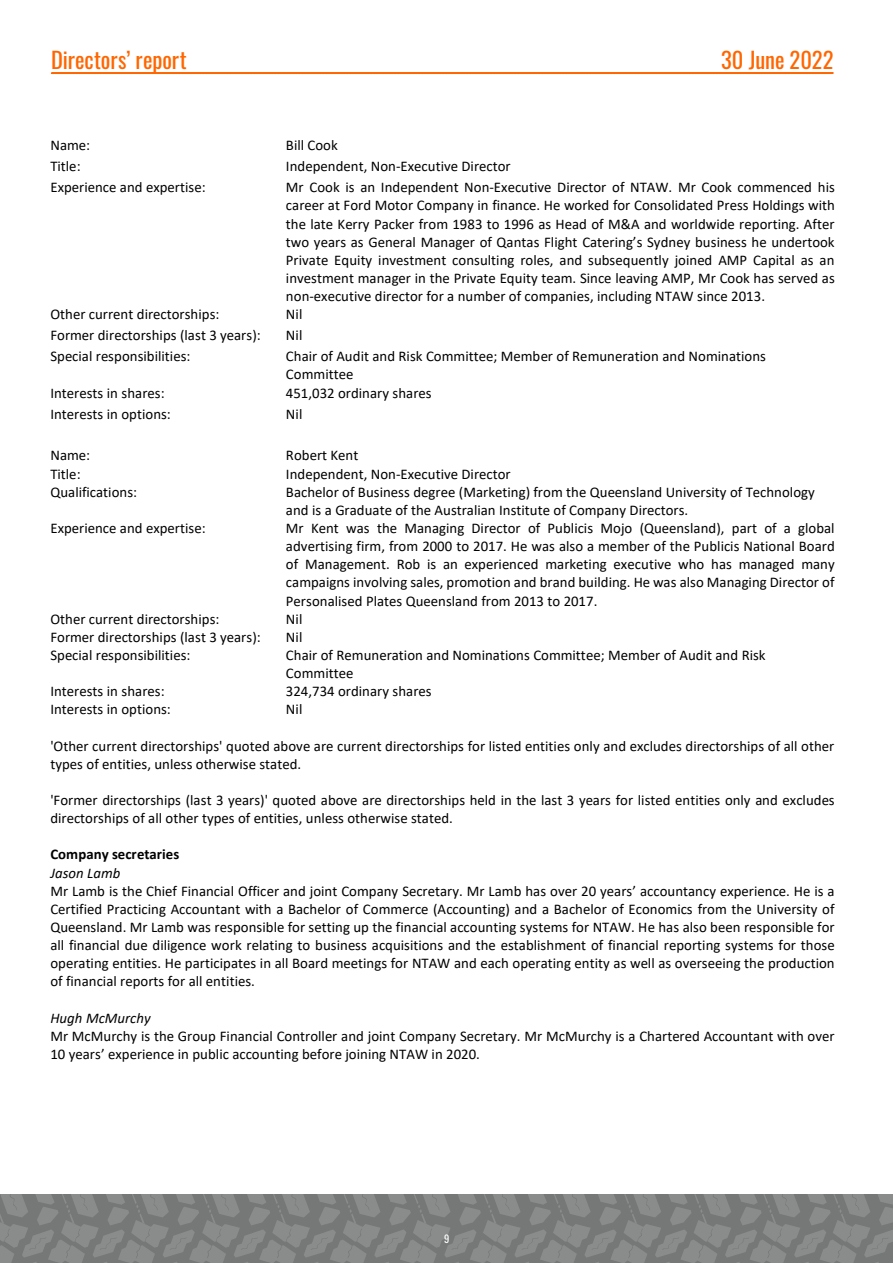
<style>
.page{position:relative;width:893px;height:1263px;background:#fff}
.page>*{position:absolute;margin:0;border:0;box-sizing:border-box;transform-origin:0 0}
.t1{font:22.5px "Oswald";color:#f60}
.t2{font:14.85px/18.1px "Calibri";color:#000}
.t3{font:italic 14.85px "Calibri";letter-spacing:.005em;color:#000}
.t4{font:700 14.85px "Calibri";letter-spacing:.005em;color:#000}
.t5{font:10.5px "Oswald";color:#fff}
</style>
<div class="page">
<hr style="left:51px;top:72px;width:783px;height:2px;background:#ff6804">
<svg style="left:0;top:1195px;width:893px;height:68px;background:#7f8181"></svg>
<h1 class="t1" style="left:51px;top:39px;width:137px">Directors’ report</h1>
<h1 class="t1" style="left:721px;top:39px;width:114px">30 June 2022</h1>
<p class="t2" style="left:50px;top:136px;width:41px">Name:</p>
<p class="t2" style="left:286px;top:136px;width:53px">Bill Cook</p>
<p class="t2" style="left:50px;top:157px;width:32px">Title:</p>
<p class="t2" style="left:286px;top:157px;width:226px">Independent, Non-Executive Director</p>
<p class="t2" style="left:50px;top:178px;width:157px">Experience and expertise:</p>
<p class="t2" style="left:286px;top:178px;width:550px;text-align:justify">Mr Cook is an Independent Non-Executive Director of NTAW. Mr Cook commenced his career at Ford Motor Company in finance. He worked for Consolidated Press Holdings with the late Kerry Packer from 1983 to 1996 as Head of M&amp;A and worldwide reporting. After two years as General Manager of Qantas Flight Catering’s Sydney business he undertook Private Equity investment consulting roles, and subsequently joined AMP Capital as an investment manager in the Private Equity team. Since leaving AMP, Mr Cook has served as non-executive director for a number of companies, including NTAW since 2013.</p>
<p class="t2" style="left:50px;top:305px;width:171px">Other current directorships:</p>
<p class="t2" style="left:286px;top:305px;width:18px">Nil</p>
<p class="t2" style="left:50px;top:326px;width:212px">Former directorships (last 3 years):</p>
<p class="t2" style="left:286px;top:326px;width:18px">Nil</p>
<p class="t2" style="left:50px;top:347px;width:142px">Special responsibilities:</p>
<p class="t2" style="left:286px;top:347px;width:481px">Chair of Audit and Risk Committee; Member of Remuneration and Nominations<br>Committee</p>
<p class="t2" style="left:50px;top:383px;width:116px">Interests in shares:</p>
<p class="t2" style="left:286px;top:383px;width:147px">451,032 ordinary shares</p>
<p class="t2" style="left:50px;top:404px;width:122px">Interests in options:</p>
<p class="t2" style="left:286px;top:404px;width:18px">Nil</p>
<p class="t2" style="left:50px;top:446px;width:41px">Name:</p>
<p class="t2" style="left:286px;top:446px;width:74px">Robert Kent</p>
<p class="t2" style="left:50px;top:464px;width:32px">Title:</p>
<p class="t2" style="left:286px;top:464px;width:226px">Independent, Non-Executive Director</p>
<p class="t2" style="left:50px;top:482px;width:88px">Qualifications:</p>
<p class="t2" style="left:286px;top:482px;width:530px">Bachelor of Business degree (Marketing) from the Queensland University of Technology and is a Graduate of the Australian Institute of Company Directors.</p>
<p class="t2" style="left:50px;top:519px;width:157px">Experience and expertise:</p>
<p class="t2" style="left:286px;top:519px;width:550px;text-align:justify">Mr Kent was the Managing Director of Publicis Mojo (Queensland), part of a global advertising firm, from 2000 to 2017. He was also a member of the Publicis National Board of Management. Rob is an experienced marketing executive who has managed many campaigns involving sales, promotion and brand building. He was also Managing Director of Personalised Plates Queensland from 2013 to 2017.</p>
<p class="t2" style="left:50px;top:609px;width:171px">Other current directorships:</p>
<p class="t2" style="left:286px;top:609px;width:18px">Nil</p>
<p class="t2" style="left:50px;top:627px;width:212px">Former directorships (last 3 years):</p>
<p class="t2" style="left:286px;top:627px;width:18px">Nil</p>
<p class="t2" style="left:50px;top:645px;width:142px">Special responsibilities:</p>
<p class="t2" style="left:286px;top:645px;width:481px">Chair of Remuneration and Nominations Committee; Member of Audit and Risk<br>Committee</p>
<p class="t2" style="left:50px;top:682px;width:116px">Interests in shares:</p>
<p class="t2" style="left:286px;top:682px;width:147px">324,734 ordinary shares</p>
<p class="t2" style="left:50px;top:700px;width:122px">Interests in options:</p>
<p class="t2" style="left:286px;top:700px;width:18px">Nil</p>
<p class="t2" style="left:50px;top:736px;width:785px">'Other current directorships' quoted above are current directorships for listed entities only and excludes directorships of all other types of entities, unless otherwise stated.</p>
<p class="t2" style="left:50px;top:790px;width:786px">'Former directorships (last 3 years)' quoted above are directorships held in the last 3 years for listed entities only and excludes directorships of all other types of entities, unless otherwise stated.</p>
<p class="t4" style="left:50px;top:844px;width:130px">Company secretaries</p>
<p class="t3" style="left:50px;top:862px;width:72px">Jason Lamb</p>
<p class="t2" style="left:50px;top:881px;width:786px;text-align:justify">Mr Lamb is the Chief Financial Officer and joint Company Secretary. Mr Lamb has over 20 years’ accountancy experience. He is a Certified Practicing Accountant with a Bachelor of Commerce (Accounting) and a Bachelor of Economics from the University of Queensland. Mr Lamb was responsible for setting up the financial accounting systems for NTAW. He has also been responsible for all financial due diligence work relating to business acquisitions and the establishment of financial reporting systems for those operating entities. He participates in all Board meetings for NTAW and each operating entity as well as overseeing the production of financial reports for all entities.</p>
<p class="t3" style="left:50px;top:1007px;width:102px">Hugh McMurchy</p>
<p class="t2" style="left:50px;top:1026px;width:786px">Mr McMurchy is the Group Financial Controller and joint Company Secretary. Mr McMurchy is a Chartered Accountant with over<br>10 years’ experience in public accounting before joining NTAW in 2020.</p>
<p class="t5" style="left:444px;top:1229px;width:7px">9</p>
</div>
